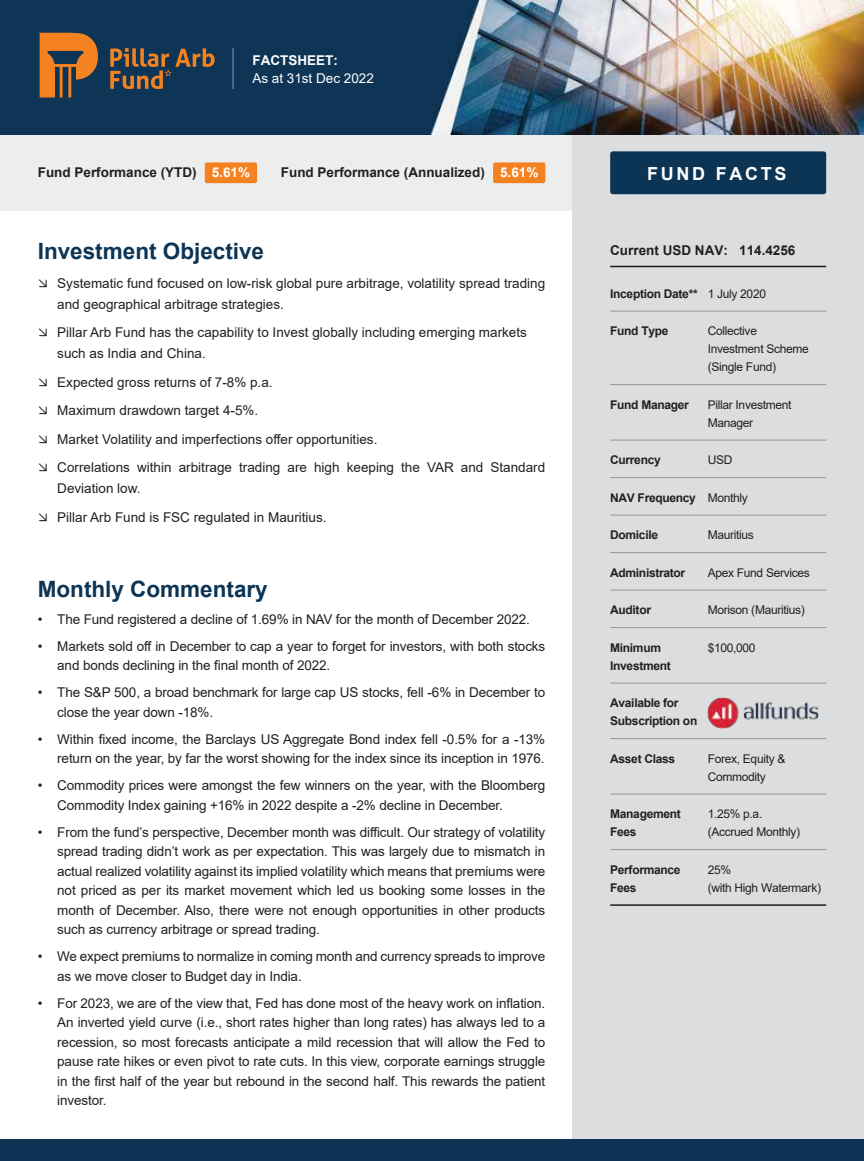
<style>
.page{position:relative;width:864px;height:1161px;background:#fff}
.page>*{position:absolute;margin:0;border:0;box-sizing:border-box;transform-origin:0 0}
.t1{font:700 22.5px "Arial";color:#0c3455}
.t2{font:700 18px "Arial";letter-spacing:.15em;color:#fff}
.t3{font:13.5px/19.5px "Arial";letter-spacing:-.01em;color:#231f20}
.t4{font:700 13.5px "Arial";color:#231f20}
.t5{font:13.5px "Arial";color:#fff}
.t6{font:700 13.5px "Arial";color:#fff}
.t7{font:12px/18px "Arial";letter-spacing:-.025em;color:#231f20}
.t8{font:700 12px/18px "Arial";letter-spacing:-.025em;color:#231f20}
.s1{color:#fff}
.s2{font-weight:400}
</style>
<div class="page">
<div style="left:0;top:135px;width:864px;height:76px;background:#e6e7e8"></div>
<div style="left:572px;top:82px;width:292px;height:1079px;background:#dcddde"></div>
<div style="left:205px;top:162px;width:52px;height:21px;background:#f58220;border-radius:2px"></div>
<div style="left:610px;top:151px;width:216px;height:43px;background:#0c3455;border-radius:3px"></div>
<img style="left:0;top:0;width:864px;height:135px">
<div style="left:493px;top:162px;width:52px;height:21px;background:#f58220;border-radius:2px"></div>
<hr style="left:610px;top:266px;width:216px;height:1px;background:#231f20">
<hr style="left:610px;top:311px;width:216px;height:1px;background:#939598">
<hr style="left:610px;top:384px;width:216px;height:1px;background:#939598">
<hr style="left:610px;top:440px;width:216px;height:1px;background:#939598">
<hr style="left:610px;top:477px;width:216px;height:1px;background:#939598">
<hr style="left:610px;top:515px;width:216px;height:1px;background:#939598">
<hr style="left:610px;top:552px;width:216px;height:1px;background:#939598">
<hr style="left:610px;top:590px;width:216px;height:1px;background:#939598">
<hr style="left:610px;top:627px;width:216px;height:1px;background:#939598">
<hr style="left:610px;top:683px;width:216px;height:1px;background:#939598">
<hr style="left:610px;top:738px;width:216px;height:1px;background:#939598">
<hr style="left:610px;top:794px;width:216px;height:1px;background:#939598">
<hr style="left:610px;top:849px;width:216px;height:1px;background:#939598">
<hr style="left:610px;top:904px;width:216px;height:2px;background:#231f20">
<img style="left:707px;top:697px;width:112px;height:32px">
<hr style="left:232px;top:48px;width:2px;height:41px;background:#fff">
<svg style="left:110px;top:48px;width:105px;height:41px;background:#514b46"></svg>
<svg style="left:40px;top:33px;width:58px;height:65px;background:#9b6434"></svg>
<div style="left:0;top:1139px;width:864px;height:22px;background:#0d3455"></div>
<p class="t6" style="left:253px;top:50px;width:87px">FACTSHEET:</p>
<p class="t5" style="left:253px;top:69px;width:123px">As at 31st Dec 2022</p>
<p class="t4" style="left:38px;top:163px;width:214px">Fund Performance (YTD) <span class="s1">5.61%</span></p>
<p class="t4" style="left:281px;top:163px;width:259px">Fund Performance (Annualized) <span class="s1">5.61%</span></p>
<h2 class="t2" style="left:647px;top:161px;width:141px">FUND FACTS</h2>
<h1 class="t1" style="left:38px;top:235px;width:228px">Investment Objective</h1>
<p class="t3" style="left:57px;top:272px;width:490px;line-height:21px;text-indent:-19px">➢ Systematic fund focused on low-risk global pure arbitrage, volatility spread trading and geographical arbitrage strategies.</p>
<p class="t3" style="left:57px;top:322px;width:471px;line-height:21px;text-indent:-19px">➢ Pillar Arb Fund has the capability to Invest globally including emerging markets such as India and China.</p>
<p class="t3" style="left:38px;top:372px;width:236px">➢ Expected gross returns of 7-8% p.a.</p>
<p class="t3" style="left:38px;top:401px;width:222px">➢ Maximum drawdown target 4-5%.</p>
<p class="t3" style="left:38px;top:429px;width:341px">➢ Market Volatility and imperfections offer opportunities.</p>
<p class="t3" style="left:57px;top:457px;width:490px;line-height:21px;text-indent:-19px">➢ Correlations within arbitrage trading are high keeping the VAR and Standard<br>Deviation low.</p>
<p class="t3" style="left:38px;top:507px;width:290px">➢ Pillar Arb Fund is FSC regulated in Mauritius.</p>
<h1 class="t1" style="left:38px;top:573px;width:232px">Monthly Commentary</h1>
<p class="t3" style="left:38px;top:609px;width:494px">• The Fund registered a decline of 1.69% in NAV for the month of December 2022.</p>
<p class="t3" style="left:57px;top:636px;width:490px;text-indent:-19px">• Markets sold off in December to cap a year to forget for investors, with both stocks and bonds declining in the final month of 2022.</p>
<p class="t3" style="left:57px;top:683px;width:490px;text-indent:-19px">• The S&amp;P 500, a broad benchmark for large cap US stocks, fell -6% in December to close the year down -18%.</p>
<p class="t3" style="left:38px;top:729px;width:509px;text-align:right">• Within fixed income, the Barclays US Aggregate Bond index fell -0.5% for a -13% return on the year, by far the worst showing for the index since its inception in 1976.</p>
<p class="t3" style="left:57px;top:776px;width:490px;text-indent:-19px">• Commodity prices were amongst the few winners on the year, with the Bloomberg<br>Commodity Index gaining +16% in 2022 despite a -2% decline in December.</p>
<p class="t3" style="left:57px;top:822px;width:490px;text-align:justify;text-indent:-19px">• From the fund’s perspective, December month was difficult. Our strategy of volatility spread trading didn’t work as per expectation. This was largely due to mismatch in actual realized volatility against its implied volatility which means that premiums were not priced as per its market movement which led us booking some losses in the month of December. Also, there were not enough opportunities in other products such as currency arbitrage or spread trading.</p>
<p class="t3" style="left:57px;top:946px;width:490px;text-indent:-19px">• We expect premiums to normalize in coming month and currency spreads to improve as we move closer to Budget day in India.</p>
<p class="t3" style="left:57px;top:993px;width:490px;text-align:justify;text-indent:-19px">• For 2023, we are of the view that, Fed has done most of the heavy work on inflation.<br>An inverted yield curve (i.e., short rates higher than long rates) has always led to a recession, so most forecasts anticipate a mild recession that will allow the Fed to pause rate hikes or even pivot to rate cuts. In this view, corporate earnings struggle in the first half of the year but rebound in the second half. This rewards the patient investor.</p>
<p class="t4" style="left:610px;top:240px;width:187px">Current USD NAV: 114.4256</p>
<p class="t8" style="left:610px;top:284px;width:157px">Inception Date** <span class="s2">1 July 2020</span></p>
<p class="t8" style="left:610px;top:322px;width:60px">Fund Type</p>
<p class="t7" style="left:708px;top:322px;width:103px">Collective<br>Investment Scheme (Single Fund)</p>
<p class="t8" style="left:610px;top:395px;width:80px">Fund Manager</p>
<p class="t7" style="left:708px;top:395px;width:85px">Pillar Investment<br>Manager</p>
<p class="t8" style="left:610px;top:451px;width:52px">Currency</p>
<p class="t7" style="left:708px;top:451px;width:26px">USD</p>
<p class="t8" style="left:610px;top:488px;width:139px">NAV Frequency <span class="s2">Monthly</span></p>
<p class="t8" style="left:610px;top:526px;width:49px">Domicile</p>
<p class="t7" style="left:708px;top:526px;width:48px">Mauritius</p>
<p class="t8" style="left:610px;top:563px;width:77px">Administrator</p>
<p class="t7" style="left:708px;top:563px;width:104px">Apex Fund Services</p>
<p class="t8" style="left:610px;top:601px;width:42px">Auditor</p>
<p class="t7" style="left:708px;top:601px;width:99px">Morison (Mauritius)</p>
<p class="t8" style="left:610px;top:638px;width:52px">Minimum</p>
<p class="t7" style="left:708px;top:638px;width:49px">$100,000</p>
<p class="t8" style="left:610px;top:656px;width:62px">Investment</p>
<p class="t8" style="left:610px;top:694px;width:89px">Available for<br>Subscription on</p>
<p class="t8" style="left:610px;top:749px;width:67px">Asset Class</p>
<p class="t7" style="left:708px;top:749px;width:79px">Forex, Equity &amp;<br>Commodity</p>
<p class="t8" style="left:610px;top:805px;width:72px">Management</p>
<p class="t7" style="left:708px;top:805px;width:56px">1.25% p.a.</p>
<p class="t8" style="left:610px;top:823px;width:28px">Fees</p>
<p class="t7" style="left:708px;top:823px;width:94px">(Accrued Monthly)</p>
<p class="t8" style="left:610px;top:860px;width:72px">Performance</p>
<p class="t7" style="left:708px;top:860px;width:25px">25%</p>
<p class="t8" style="left:610px;top:878px;width:28px">Fees</p>
<p class="t7" style="left:708px;top:878px;width:115px">(with High Watermark)</p>
</div>
